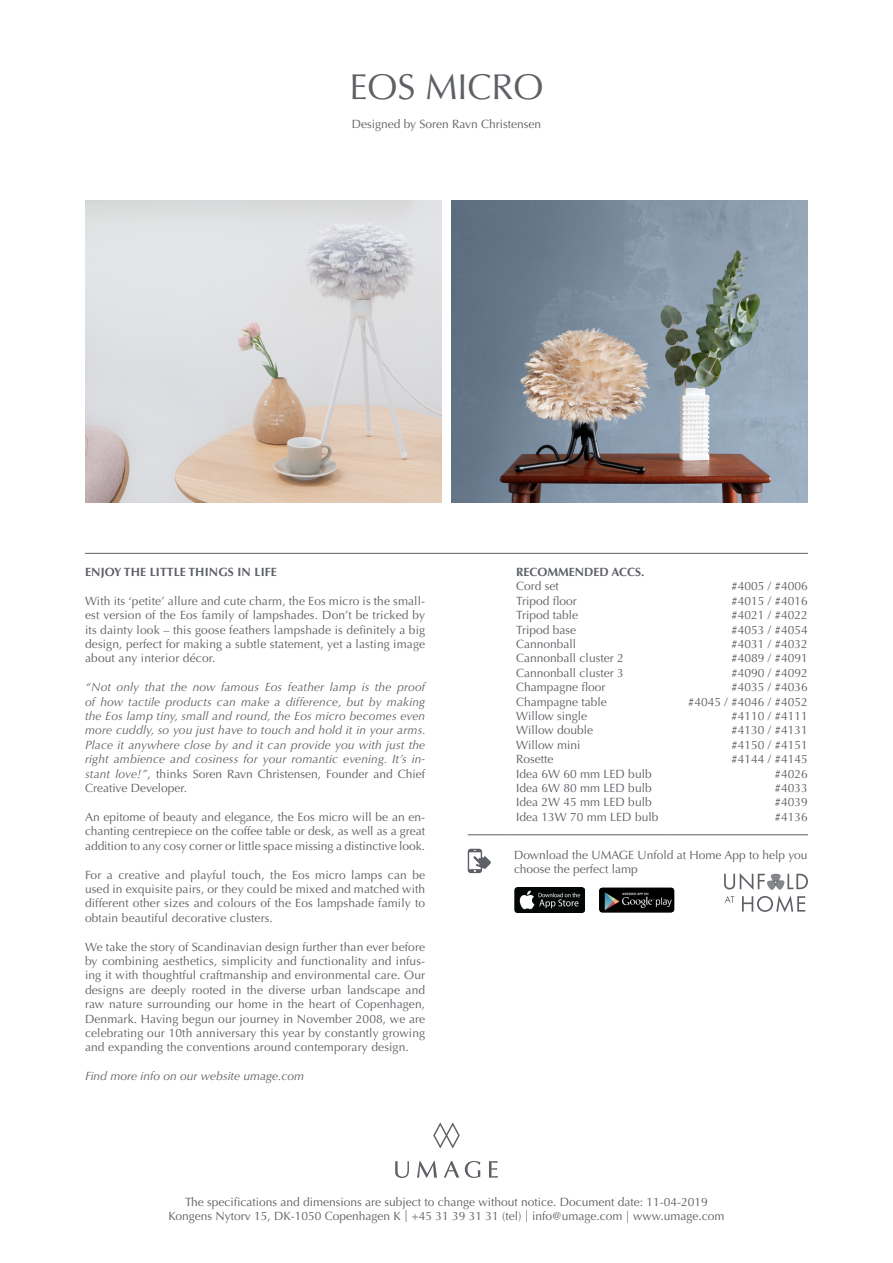
<style>
.page{position:relative;width:893px;height:1263px;background:#fff}
.page>*{position:absolute;margin:0;border:0;box-sizing:border-box;transform-origin:0 0}
.t1{font:36px "Optima LT Std";color:#5d6065}
.t2{font:12px/14.4px "Optima LT Std";color:#5d6065;text-align:justify}
.t3{font:italic 12px/14.4px "Optima LT Std";letter-spacing:.01em;color:#5d6065;text-align:justify}
.t4{font:700 12px "Optima LT Std";letter-spacing:.01em;color:#5d6065}
.s1{font-style:normal}
</style>
<div class="page">
<svg style="left:489px;top:1161px;width:9px;height:16px"></svg>
<svg style="left:433px;top:1123px;width:27px;height:25px"></svg>
<svg style="left:395px;top:1161px;width:14px;height:17px"></svg>
<svg style="left:417px;top:1161px;width:20px;height:16px"></svg>
<svg style="left:444px;top:1161px;width:15px;height:16px"></svg>
<svg style="left:465px;top:1161px;width:15px;height:17px"></svg>
<img style="left:85px;top:200px;width:356px;height:303px">
<img style="left:452px;top:200px;width:356px;height:303px">
<hr style="left:85px;top:553px;width:723px;height:1px;background:#5d6065">
<svg style="left:468px;top:849px;width:23px;height:24px"></svg>
<img style="left:514px;top:888px;width:71px;height:24px">
<img style="left:599px;top:888px;width:75px;height:24px">
<div style="left:599px;top:888px;width:75px;height:24px;border:1px solid #000;border-radius:3px"></div>
<svg style="left:724px;top:873px;width:84px;height:39px"></svg>
<hr style="left:510px;top:834px;width:158px;height:1px;background:#5d6065">
<hr style="left:668px;top:834px;width:140px;height:1px;background:#5d6065">
<hr style="left:468px;top:834px;width:42px;height:1px;background:#5d6065">
<h1 class="t1" style="left:349px;top:66px;width:196px">EOS MICRO</h1>
<p class="t2" style="left:352px;top:117px;width:191px">Designed by Soren Ravn Christensen</p>
<p class="t4" style="left:85px;top:565px;width:193px">ENJOY THE LITTLE THINGS IN LIFE</p>
<p class="t2" style="left:85px;top:594px;width:342px">With its ‘petite’ allure and cute charm, the Eos micro is the small&shy;est version of the Eos family of lampshades. Don’t be tricked by its dainty look – this goose feathers lampshade is definitely a big design, perfect for making a subtle statement, yet a lasting image about any interior décor.</p>
<p class="t3" style="left:85px;top:680px;width:342px">“Not only that the now famous Eos feather lamp is the proof of how tactile products can make a difference, but by making the Eos lamp tiny, small and round, the Eos micro becomes even more cuddly, so you just have to touch and hold it in your arms.<br>Place it anywhere close by and it can provide you with just the right ambience and cosiness for your romantic evening. It’s in&shy;stant love!”<span class="s1">, thinks Soren Ravn Christensen, Founder and Chief Creative Developer.</span></p>
<p class="t2" style="left:85px;top:810px;width:342px">An epitome of beauty and elegance, the Eos micro will be an en&shy;chanting centrepiece on the coffee table or desk, as well as a great addition to any cosy corner or little space missing a distinctive look.</p>
<p class="t2" style="left:85px;top:867px;width:342px">For a creative and playful touch, the Eos micro lamps can be used in exquisite pairs, or they could be mixed and matched with different other sizes and colours of the Eos lampshade family to obtain beautiful decorative clusters.</p>
<p class="t2" style="left:85px;top:939px;width:342px">We take the story of Scandinavian design further than ever before by combining aesthetics, simplicity and functionality and infus&shy;ing it with thoughtful craftmanship and environmental care. Our designs are deeply rooted in the diverse urban landscape and raw nature surrounding our home in the heart of Copenhagen, Denmark. Having begun our journey in November 2008, we are celebrating our 10th anniversary this year by constantly growing and expanding the conventions around contemporary design.</p>
<p class="t3" style="left:85px;top:1069px;width:221px">Find more info on our website umage.com</p>
<p class="t4" style="left:516px;top:565px;width:130px">RECOMMENDED ACCS.</p>
<p class="t2" style="left:516px;top:579px;width:144px;text-align:left">Cord set<br>Tripod floor<br>Tripod table<br>Tripod base<br>Cannonball<br>Cannonball cluster 2<br>Cannonball cluster 3<br>Champagne floor<br>Champagne table<br>Willow single<br>Willow double<br>Willow mini<br>Rosette<br>Idea 6W 60 mm LED bulb<br>Idea 6W 80 mm LED bulb<br>Idea 2W 45 mm LED bulb<br>Idea 13W 70 mm LED bulb</p>
<p class="t2" style="left:688px;top:579px;width:122px;text-align:right">#4005 / #4006<br>#4015 / #4016<br>#4021 / #4022<br>#4053 / #4054<br>#4031 / #4032<br>#4089 / #4091<br>#4090 / #4092<br>#4035 / #4036<br>#4045 / #4046 / #4052 #4110 / #4111<br>#4130 / #4131<br>#4150 / #4151<br>#4144 / #4145<br>#4026<br>#4033<br>#4039<br>#4136</p>
<p class="t2" style="left:514px;top:848px;width:295px">Download the UMAGE Unfold at Home App to help you choose the perfect lamp</p>
<p class="t2" style="left:169px;top:1195px;width:557px;text-align:center">The specifications and dimensions are subject to change without notice. Document date: 11-04-2019<br>Kongens Nytorv 15, DK-1050 Copenhagen K | +45 31 39 31 31 (tel) | info@umage.com | www.umage.com</p>
</div>
